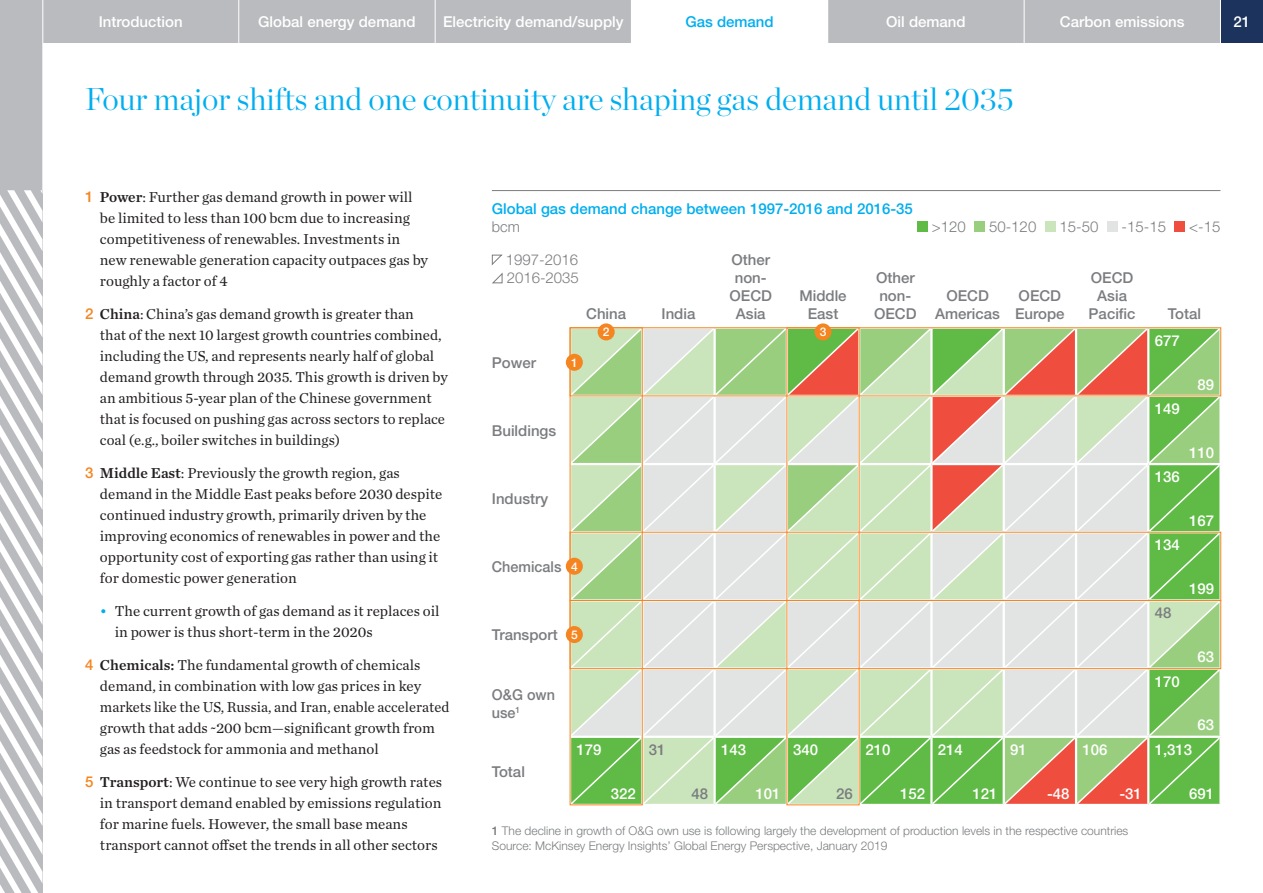
<style>
.page{position:relative;width:1263px;height:893px;background:#fff}
.page>*{position:absolute;margin:0;border:0;box-sizing:border-box;transform-origin:0 0}
.t1{font:300 31.5px "Chronicle Display";color:#00aeef}
.t2{font:15px/21px "Chronicle Text G1";color:#231f20}
.t3{font:500 15px "Helvetica Neue";color:#fff}
.t4{font:500 15px/18px "Helvetica Neue";color:#7a7c7f;text-align:center}
.t5{font:500 15px "Helvetica Neue";color:#00aeef}
.t6{font:300 15px/18px "Helvetica Neue";color:#7a7c7f}
.t7{font:500 15px/18px "Helvetica Neue";color:#7a7c7f;scale:.96 1}
.t8{font:300 12px/15px "Helvetica Neue";color:#7a7c7f}
.t9{font:500 12px "Helvetica Neue";color:#fff}
.s1{font-family:"Helvetica Neue";font-weight:500;color:#f58520}
.s2{font-family:"Chronicle Text G1 Semi"}
.s3{color:#00aeef}
.s4{font-weight:500}
</style>
<div class="page">
<div style="left:1220px;top:0;width:43px;height:43px;background:#1c335e"></div>
<div style="left:0;top:0;width:1220px;height:43px;background:#babbbe"></div>
<div style="left:0;top:0;width:43px;height:893px;background:#babbbe"></div>
<svg style="left:0;top:190px;width:43px;height:703px"></svg>
<div style="left:631px;top:0;width:197px;height:47px;background:#fff"></div>
<hr style="left:492px;top:190px;width:728px;height:1px;background:#7a7c7f">
<div style="left:917px;top:222px;width:11px;height:10px;background:#60bb46"></div>
<div style="left:974px;top:222px;width:11px;height:10px;background:#99ce7f"></div>
<div style="left:1045px;top:222px;width:10px;height:10px;background:#cae4bb"></div>
<div style="left:1107px;top:222px;width:10px;height:10px;background:#e2e4e4"></div>
<div style="left:1174px;top:222px;width:11px;height:10px;background:#ef4d3d"></div>
<svg style="left:491px;top:254px;width:12px;height:11px"></svg>
<svg style="left:492px;top:272px;width:11px;height:12px"></svg>
<svg style="left:572px;top:329px;width:648px;height:476px;background:#c3d4ae"></svg>
<div style="left:570px;top:600px;width:651px;height:69px;border:1px solid #f58520"></div>
<div style="left:570px;top:327px;width:651px;height:69px;border:1px solid #f58520"></div>
<div style="left:566px;top:354px;width:17px;height:17px;background:#f58520;border-radius:50%"></div>
<div style="left:598px;top:323px;width:17px;height:17px;background:#f58520;border-radius:50%"></div>
<div style="left:814px;top:323px;width:17px;height:17px;background:#f58520;border-radius:50%"></div>
<div style="left:566px;top:558px;width:17px;height:17px;background:#f58520;border-radius:50%"></div>
<div style="left:566px;top:626px;width:17px;height:17px;background:#f58520;border-radius:50%"></div>
<hr style="left:43px;top:0;width:1px;height:190px;background:#fff">
<hr style="left:238px;top:0;width:1px;height:47px;background:#fff">
<hr style="left:435px;top:0;width:1px;height:47px;background:#fff">
<hr style="left:1024px;top:0;width:1px;height:47px;background:#fff">
<hr style="left:1220px;top:0;width:1px;height:47px;background:#fff">
<p class="t3" style="left:99px;top:13px;width:85px">Introduction</p>
<p class="t3" style="left:258px;top:13px;width:159px">Global energy demand</p>
<p class="t3" style="left:443px;top:13px;width:182px">Electricity demand/supply</p>
<p class="t3" style="left:886px;top:13px;width:81px">Oil demand</p>
<p class="t3" style="left:1060px;top:13px;width:126px">Carbon emissions</p>
<p class="t3" style="left:1233px;top:13px;width:18px">21</p>
<p class="t5" style="left:685px;top:13px;width:90px">Gas demand</p>
<h1 class="t1" style="left:85px;top:75px;width:930px">Four major shifts and one continuity are shaping gas demand until 2035</h1>
<p class="t2" style="left:100px;top:186px;width:330px;text-indent:-15px"><span class="s1">1</span> <span class="s2">Power</span>: Further gas demand growth in power will be limited to less than 100 bcm due to increasing competitiveness of renewables. Investments in new renewable generation capacity outpaces gas by roughly a factor of 4</p>
<p class="t2" style="left:100px;top:303px;width:349px;text-indent:-15px"><span class="s1">2</span> <span class="s2">China</span>: China’s gas demand growth is greater than<br>that of the next 10 largest growth countries combined, including the US, and represents nearly half of global demand growth through 2035. This growth is driven by an ambitious 5-year plan of the Chinese government that is focused on pushing gas across sectors to replace coal (e.g., boiler switches in buildings)</p>
<p class="t2" style="left:100px;top:462px;width:344px;text-indent:-15px"><span class="s1">3</span> <span class="s2">Middle East</span>: Previously the growth region, gas demand in the Middle East peaks before 2030 despite continued industry growth, primarily driven by the improving economics of renewables in power and the opportunity cost of exporting gas rather than using it for domestic power generation</p>
<p class="t2" style="left:115px;top:600px;width:326px;text-indent:-15px"><span class="s3">•</span> The current growth of gas demand as it replaces oil in power is thus short-term in the 2020s</p>
<p class="t2" style="left:100px;top:654px;width:351px;text-indent:-15px"><span class="s1">4</span> <span class="s2">Chemicals:</span> The fundamental growth of chemicals demand, in combination with low gas prices in key markets like the US, Russia, and Iran, enable accelerated growth that adds ~200 bcm—significant growth from gas as feedstock for ammonia and methanol</p>
<p class="t2" style="left:100px;top:770px;width:344px;text-indent:-15px"><span class="s1">5</span> <span class="s2">Transport</span>: We continue to see very high growth rates in transport demand enabled by emissions regulation for marine fuels. However, the small base means transport cannot offset the trends in all other sectors</p>
<p class="t5" style="left:492px;top:200px;width:423px">Global gas demand change between 1997-2016 and 2016-35</p>
<p class="t6" style="left:492px;top:218px;width:30px">bcm</p>
<p class="t6" style="left:932px;top:218px;width:36px">&gt;120</p>
<p class="t6" style="left:989px;top:218px;width:49px">50-120</p>
<p class="t6" style="left:1059px;top:218px;width:40px">15-50</p>
<p class="t6" style="left:1121px;top:218px;width:46px">-15-15</p>
<p class="t6" style="left:1189px;top:218px;width:33px">&lt;-15</p>
<p class="t6" style="left:506px;top:251px;width:75px">1997-2016<br>2016-2035</p>
<p class="t4" style="left:586px;top:305px;width:42px">China</p>
<p class="t4" style="left:661px;top:305px;width:35px">India</p>
<p class="t4" style="left:729px;top:251px;width:44px">Other non-<br>OECD<br>Asia</p>
<p class="t4" style="left:874px;top:269px;width:44px">Other non-<br>OECD</p>
<p class="t4" style="left:1089px;top:269px;width:48px">OECD<br>Asia<br>Pacific</p>
<p class="t4" style="left:935px;top:287px;width:66px">OECD<br>Americas</p>
<p class="t4" style="left:1015px;top:287px;width:51px;text-align:left">OECD<br>Europe</p>
<p class="t4" style="left:799px;top:287px;width:49px">Middle<br>East</p>
<p class="t4" style="left:1168px;top:305px;width:35px">Total</p>
<p class="t4" style="left:492px;top:353px;width:46px">Power</p>
<p class="t9" style="left:571px;top:355px;width:8px">1</p>
<p class="t9" style="left:603px;top:325px;width:8px">2</p>
<p class="t9" style="left:820px;top:325px;width:8px">3</p>
<p class="t4" style="left:492px;top:421px;width:66px">Buildings</p>
<p class="t4" style="left:492px;top:489px;width:58px">Industry</p>
<p class="t7" style="left:492px;top:558px;width:74px">Chemicals</p>
<p class="t9" style="left:571px;top:559px;width:8px">4</p>
<p class="t4" style="left:492px;top:626px;width:67px">Transport</p>
<p class="t9" style="left:571px;top:627px;width:8px">5</p>
<p class="t7" style="left:492px;top:685px;width:67px">O&amp;G own use<sup>1</sup></p>
<p class="t4" style="left:492px;top:762px;width:35px">Total</p>
<p class="t3" style="left:576px;top:740px;width:27px">179</p>
<p class="t3" style="left:611px;top:784px;width:27px">322</p>
<p class="t4" style="left:649px;top:740px;width:18px">31</p>
<p class="t4" style="left:691px;top:784px;width:18px">48</p>
<p class="t3" style="left:721px;top:740px;width:27px">143</p>
<p class="t3" style="left:755px;top:784px;width:27px">101</p>
<p class="t3" style="left:793px;top:740px;width:27px">340</p>
<p class="t4" style="left:836px;top:784px;width:18px">26</p>
<p class="t3" style="left:865px;top:740px;width:27px">210</p>
<p class="t3" style="left:900px;top:784px;width:27px">152</p>
<p class="t3" style="left:938px;top:740px;width:27px">214</p>
<p class="t3" style="left:972px;top:784px;width:27px">121</p>
<p class="t3" style="left:1010px;top:740px;width:18px">91</p>
<p class="t3" style="left:1047px;top:784px;width:24px">-48</p>
<p class="t3" style="left:1082px;top:740px;width:27px">106</p>
<p class="t3" style="left:1119px;top:784px;width:24px">-31</p>
<p class="t8" style="left:492px;top:823px;width:638px"><span class="s4">1</span> The decline in growth of O&amp;G own use is following largely the development of production levels in the respective countries<br>Source: McKinsey Energy Insights’ Global Energy Perspective, January 2019</p>
<p class="t3" style="left:1155px;top:331px;width:27px">677</p>
<p class="t3" style="left:1155px;top:400px;width:27px">149</p>
<p class="t3" style="left:1197px;top:375px;width:18px">89</p>
<p class="t3" style="left:1155px;top:468px;width:27px">136</p>
<p class="t3" style="left:1189px;top:443px;width:27px">110</p>
<p class="t3" style="left:1155px;top:536px;width:27px">134</p>
<p class="t3" style="left:1189px;top:512px;width:27px">167</p>
<p class="t4" style="left:1155px;top:604px;width:18px">48</p>
<p class="t3" style="left:1189px;top:580px;width:27px">199</p>
<p class="t3" style="left:1155px;top:672px;width:27px">170</p>
<p class="t3" style="left:1197px;top:648px;width:18px">63</p>
<p class="t3" style="left:1197px;top:716px;width:18px">63</p>
<p class="t3" style="left:1155px;top:740px;width:39px">1,313</p>
<p class="t3" style="left:1189px;top:784px;width:27px">691</p>
</div>
